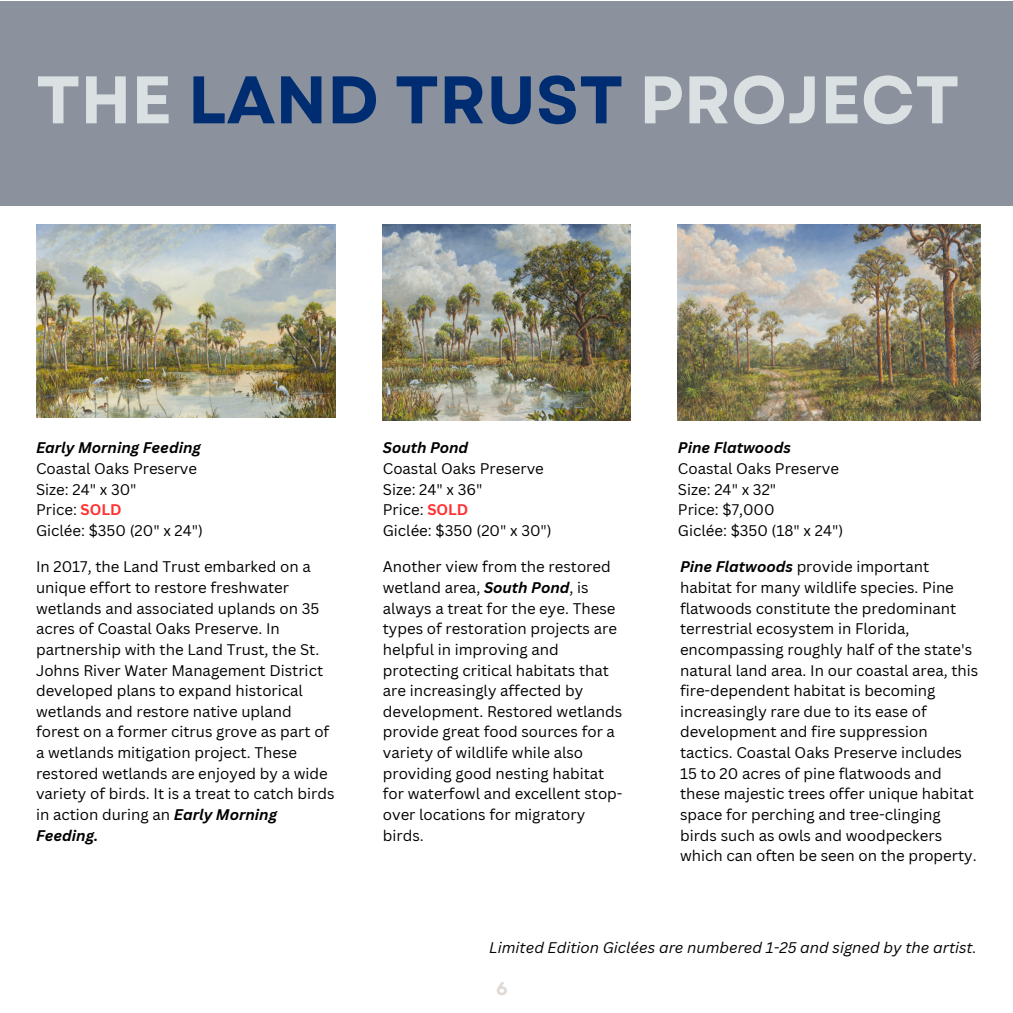
<style>
.page{position:relative;width:1013px;height:1013px;background:#fff}
.page>*{position:absolute;margin:0;border:0;box-sizing:border-box;transform-origin:0 0}
.t1{font:700 67px "Garet";color:#dbe0e2}
.t2{font:700 18.25px "Garet";color:#dfdad5}
.t3{font:15px/20.6px "Canva Sans";color:#000}
.t4{font:italic 15px "Canva Sans";color:#000}
.t5{font:italic 700 15px "Canva Sans";color:#000}
.s1{color:#002d72}
.s2{font-weight:700;color:#ff3131}
.s3{font-weight:700;font-style:italic}
</style>
<div class="page">
<div style="left:0;top:2px;width:1012px;height:204px;background:#8b929d"></div>
<img style="left:36px;top:224px;width:299px;height:193px">
<img style="left:383px;top:224px;width:247px;height:196px">
<img style="left:678px;top:224px;width:302px;height:196px">
<h1 class="t1" style="left:36px;top:52px;width:925px">THE <span class="s1">LAND TRUST</span> PROJECT</h1>
<p class="t5" style="left:36px;top:437px;width:166px">Early Morning Feeding</p>
<p class="t3" style="left:36px;top:458px;width:162px">Coastal Oaks Preserve</p>
<p class="t3" style="left:36px;top:478px;width:102px">Size: 24" x 30"</p>
<p class="t3" style="left:36px;top:499px;width:87px">Price: <span class="s2">SOLD</span></p>
<p class="t3" style="left:36px;top:520px;width:168px">Giclée: $350 (20" x 24")</p>
<p class="t3" style="left:36px;top:556px;width:300px">In 2017, the Land Trust embarked on a unique effort to restore freshwater wetlands and associated uplands on 35 acres of Coastal Oaks Preserve. In partnership with the Land Trust, the St.<br>Johns River Water Management District developed plans to expand historical wetlands and restore native upland forest on a former citrus grove as part of a wetlands mitigation project. These restored wetlands are enjoyed by a wide variety of birds. It is a treat to catch birds in action during an <span class="s3">Early Morning Feeding.</span></p>
<p class="t5" style="left:383px;top:437px;width:87px">South Pond</p>
<p class="t3" style="left:383px;top:458px;width:162px">Coastal Oaks Preserve</p>
<p class="t3" style="left:383px;top:478px;width:101px">Size: 24" x 36"</p>
<p class="t3" style="left:383px;top:499px;width:87px">Price: <span class="s2">SOLD</span></p>
<p class="t3" style="left:383px;top:520px;width:170px">Giclée: $350 (20" x 30")</p>
<p class="t3" style="left:383px;top:556px;width:241px">Another view from the restored wetland area, <span class="s3">South Pond</span>, is always a treat for the eye. These types of restoration projects are helpful in improving and protecting critical habitats that are increasingly affected by development. Restored wetlands provide great food sources for a variety of wildlife while also providing good nesting habitat for waterfowl and excellent stop&shy;over locations for migratory birds.</p>
<p class="t5" style="left:678px;top:437px;width:114px">Pine Flatwoods</p>
<p class="t3" style="left:678px;top:458px;width:162px">Coastal Oaks Preserve</p>
<p class="t3" style="left:678px;top:478px;width:100px">Size: 24" x 32"</p>
<p class="t3" style="left:678px;top:499px;width:98px">Price: $7,000</p>
<p class="t3" style="left:678px;top:520px;width:167px">Giclée: $350 (18" x 24")</p>
<p class="t3" style="left:680px;top:556px;width:300px"><span class="s3">Pine Flatwoods</span> provide important habitat for many wildlife species. Pine flatwoods constitute the predominant terrestrial ecosystem in Florida, encompassing roughly half of the state's natural land area. In our coastal area, this fire-dependent habitat is becoming increasingly rare due to its ease of development and fire suppression tactics. Coastal Oaks Preserve includes 15 to 20 acres of pine flatwoods and these majestic trees offer unique habitat space for perching and tree-clinging birds such as owls and woodpeckers which can often be seen on the property.</p>
<p class="t4" style="left:489px;top:936px;width:489px">Limited Edition Giclées are numbered 1-25 and signed by the artist.</p>
<p class="t2" style="left:496px;top:975px;width:13px">6</p>
</div>
